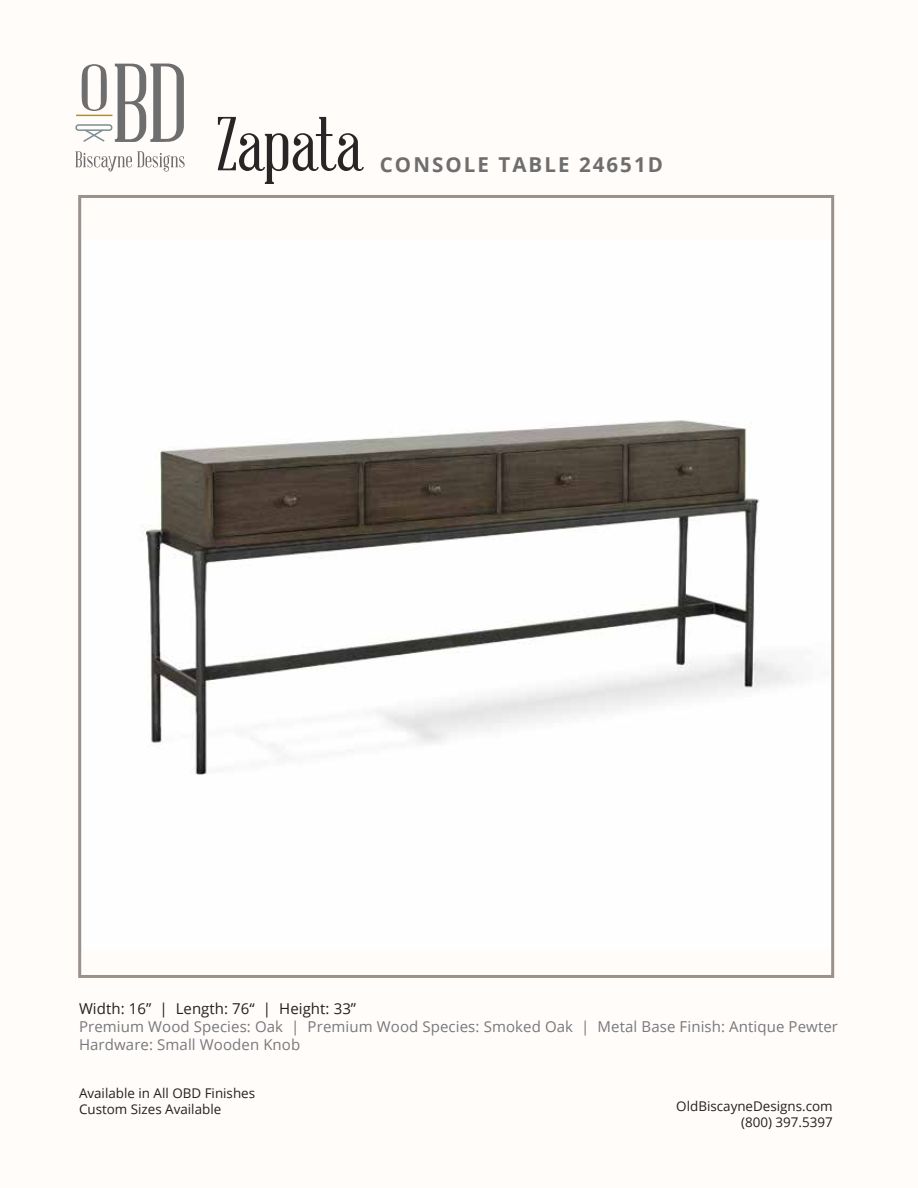
<style>
.page{position:relative;width:918px;height:1188px;background:#fffcfa}
.page>*{position:absolute;margin:0;border:0;box-sizing:border-box;transform-origin:0 0}
.t1{font:74.7px "Abraham Lincoln";color:#272525}
.t2{font:700 20.55px "Open Sans";letter-spacing:.1em;color:#6e6e6f}
.t3{font:15px/18px "Open Sans";letter-spacing:.005em;color:#77797c}
.t4{font:15px "Open Sans";letter-spacing:.005em;color:#232020}
.t5{font:13.35px/16px "Open Sans";color:#232020}
</style>
<div class="page">
<img style="left:142px;top:420px;width:653px;height:355px">
<div style="left:75px;top:124px;width:37px;height:7px;border:2px solid #7a8e93;border-radius:3px"></div>
<svg style="left:82px;top:128px;width:24px;height:14px"></svg>
<svg style="left:82px;top:64px;width:25px;height:47px"></svg>
<hr style="left:76px;top:115px;width:37px;height:1px;background:#ae8c3f">
<svg style="left:115px;top:64px;width:69px;height:78px"></svg>
<svg style="left:75px;top:151px;width:110px;height:21px"></svg>
<div style="left:78px;top:195px;width:756px;height:783px;border:3px solid #9a918b"></div>
<h1 class="t1" style="left:216px;top:105px;width:148px">Zapata</h1>
<h2 class="t2" style="left:380px;top:150px;width:285px">CONSOLE TABLE 24651D</h2>
<p class="t4" style="left:79px;top:998px;width:279px">Width: 16” | Length: 76“ | Height: 33”</p>
<p class="t3" style="left:79px;top:1017px;width:761px">Premium Wood Species: Oak | Premium Wood Species: Smoked Oak | Metal Base Finish: Antique Pewter<br>Hardware: Small Wooden Knob</p>
<p class="t5" style="left:79px;top:1085px;width:178px">Available in All OBD Finishes<br>Custom Sizes Available</p>
<p class="t5" style="left:676px;top:1098px;width:158px;text-align:right">OldBiscayneDesigns.com (800) 397.5397</p>
</div>
